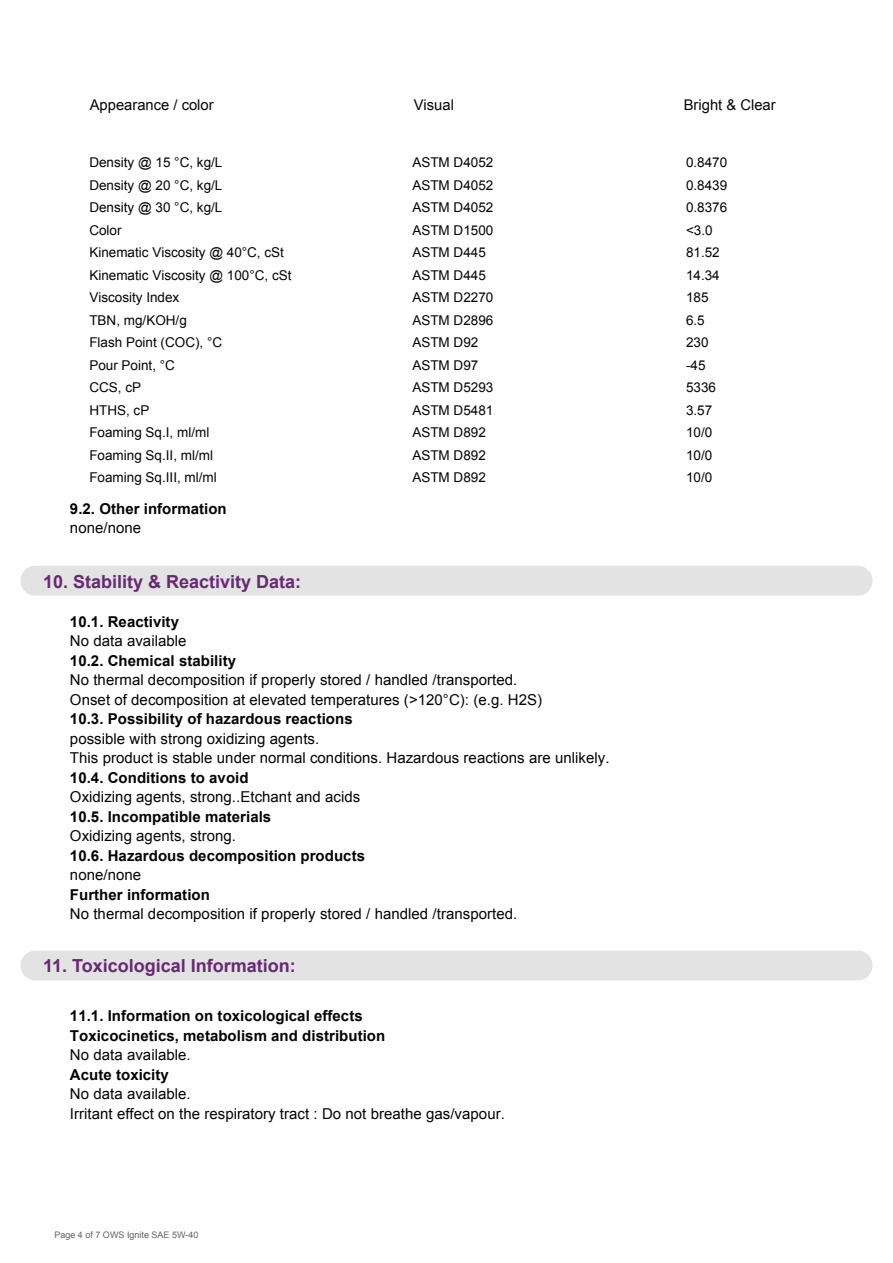
<style>
.page{position:relative;width:893px;height:1263px;background:#fff}
.page>*{position:absolute;margin:0;border:0;box-sizing:border-box;transform-origin:0 0}
.t1{font:700 18px "Arial";color:#682875}
.t2{font:15px/19.5px "Arial";letter-spacing:.005em;color:#040503}
.t3{font:700 15px/19.5px "Arial";letter-spacing:.005em;color:#040503}
.t4{font:14.7px "Arial";color:#040503}
.t5{font:13.5px/22.5px "Arial";color:#040503}
.t6{font:9px "Arial";color:#636263}
</style>
<div class="page">
<div style="left:20px;top:566px;width:852px;height:30px;background:#e2e3e2;border-radius:15px"></div>
<div style="left:20px;top:950px;width:852px;height:30px;background:#e2e3e2;border-radius:15px"></div>
<p class="t4" style="left:90px;top:95px;width:125px">Appearance / color</p>
<p class="t4" style="left:414px;top:95px;width:42px">Visual</p>
<p class="t4" style="left:684px;top:95px;width:93px">Bright &amp; Clear</p>
<p class="t5" style="left:89px;top:151px;width:204px">Density @ 15 °C, kg/L<br>Density @ 20 °C, kg/L<br>Density @ 30 °C, kg/L<br>Color<br>Kinematic Viscosity @ 40°C, cSt<br>Kinematic Viscosity @ 100°C, cSt<br>Viscosity Index<br>TBN, mg/KOH/g<br>Flash Point (COC), °C<br>Pour Point, °C<br>CCS, cP<br>HTHS, cP<br>Foaming Sq.I, ml/ml<br>Foaming Sq.II, ml/ml<br>Foaming Sq.III, ml/ml</p>
<p class="t5" style="left:412px;top:151px;width:83px">ASTM D4052<br>ASTM D4052<br>ASTM D4052<br>ASTM D1500<br>ASTM D445<br>ASTM D445<br>ASTM D2270<br>ASTM D2896<br>ASTM D92<br>ASTM D97<br>ASTM D5293<br>ASTM D5481<br>ASTM D892<br>ASTM D892<br>ASTM D892</p>
<p class="t5" style="left:686px;top:152px;width:43px">0.8470<br>0.8439<br>0.8376 &lt;3.0<br>81.52<br>14.34<br>185<br>6.5<br>230 -45<br>5336<br>3.57<br>10/0<br>10/0<br>10/0</p>
<p class="t3" style="left:70px;top:499px;width:158px">9.2. Other information</p>
<p class="t2" style="left:70px;top:518px;width:73px">none/none</p>
<p class="t1" style="left:43px;top:569px;width:260px">10. Stability &amp; Reactivity Data:</p>
<p class="t3" style="left:70px;top:612px;width:111px">10.1. Reactivity</p>
<p class="t2" style="left:70px;top:631px;width:118px">No data available</p>
<p class="t3" style="left:70px;top:651px;width:168px">10.2. Chemical stability</p>
<p class="t2" style="left:70px;top:670px;width:474px">No thermal decomposition if properly stored / handled /transported.<br>Onset of decomposition at elevated temperatures (&gt;120°C): (e.g. H2S)</p>
<p class="t3" style="left:70px;top:709px;width:284px">10.3. Possibility of hazardous reactions</p>
<p class="t2" style="left:70px;top:729px;width:541px">possible with strong oxidizing agents.<br>This product is stable under normal conditions. Hazardous reactions are unlikely.</p>
<p class="t3" style="left:70px;top:768px;width:180px">10.4. Conditions to avoid</p>
<p class="t2" style="left:70px;top:787px;width:292px">Oxidizing agents, strong..Etchant and acids</p>
<p class="t3" style="left:70px;top:807px;width:203px">10.5. Incompatible materials</p>
<p class="t2" style="left:70px;top:826px;width:168px">Oxidizing agents, strong.</p>
<p class="t3" style="left:70px;top:846px;width:297px">10.6. Hazardous decomposition products</p>
<p class="t2" style="left:70px;top:865px;width:73px">none/none</p>
<p class="t3" style="left:70px;top:885px;width:141px">Further information</p>
<p class="t2" style="left:70px;top:904px;width:449px">No thermal decomposition if properly stored / handled /transported.</p>
<p class="t1" style="left:43px;top:954px;width:254px">11. Toxicological Information:</p>
<p class="t3" style="left:70px;top:1007px;width:317px">11.1. Information on toxicological effects<br>Toxicocinetics, metabolism and distribution</p>
<p class="t2" style="left:70px;top:1045px;width:122px">No data available.</p>
<p class="t3" style="left:70px;top:1065px;width:100px">Acute toxicity</p>
<p class="t2" style="left:70px;top:1084px;width:436px">No data available.<br>Irritant effect on the respiratory tract : Do not breathe gas/vapour.</p>
<p class="t6" style="left:54px;top:1228px;width:145px">Page 4 of 7 OWS Ignite SAE 5W-40</p>
</div>
